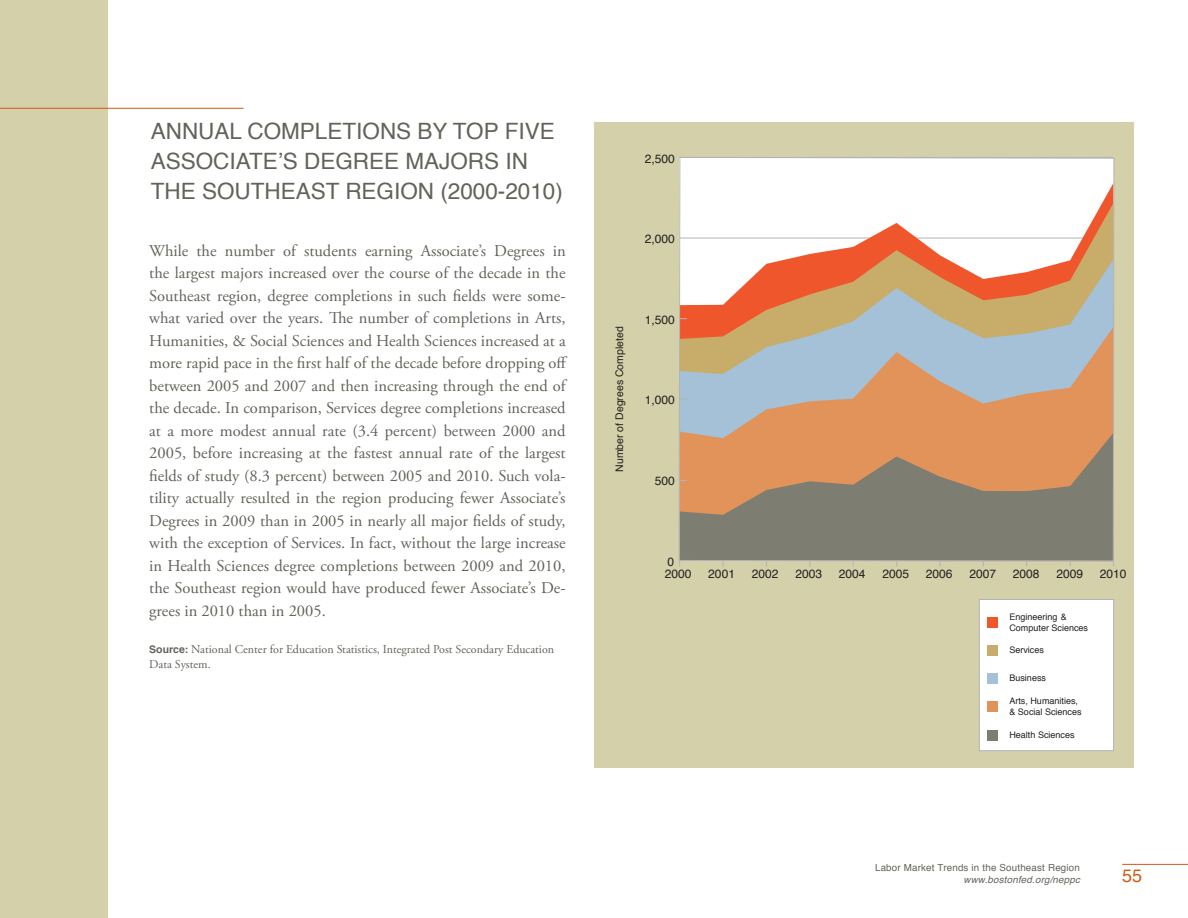
<style>
.page{position:relative;width:1188px;height:918px;background:#fff}
.page>*{position:absolute;margin:0;border:0;box-sizing:border-box;transform-origin:0 0}
.t1{font:22.5px "Helvetica";color:#63635b}
.t2{font:18px "Helvetica";color:#ce5b19}
.t3{font:16.5px/22.5px "Adobe Garamond Pro";color:#63635b}
.t4{font:12px/15px "Adobe Garamond Pro";color:#63635b}
.t5{font:12px "Helvetica";color:#231f20}
.t6{font:10.5px "Helvetica";color:#231f20}
.t7{font:9.75px "Helvetica";letter-spacing:.02em;color:#63635b}
.t8{font:italic 9.75px "Helvetica";letter-spacing:.02em;color:#63635b}
.t9{font:9px/11.1px "Helvetica";color:#231f20}
.s1{font-family:"Helvetica";font-weight:700;font-size:10.5px}
</style>
<div class="page">
<div style="left:0;top:0;width:108px;height:918px;background:#d3d0aa"></div>
<hr style="left:1122px;top:864px;width:66px;height:1px;background:#ce5b19">
<hr style="left:0;top:108px;width:244px;height:1px;background:#ce5b19">
<div style="left:594px;top:122px;width:540px;height:645px;background:#d3d0aa"></div>
<div style="left:979px;top:599px;width:135px;height:152px;background:#fff"></div>
<div style="left:979px;top:599px;width:135px;height:152px;border:1px solid #b2b3b7"></div>
<div style="left:987px;top:617px;width:11px;height:11px;background:#f0562c"></div>
<div style="left:987px;top:645px;width:11px;height:11px;background:#c7ad69"></div>
<div style="left:987px;top:673px;width:11px;height:11px;background:#a4c1d8"></div>
<div style="left:987px;top:702px;width:11px;height:10px;background:#e2935a"></div>
<div style="left:987px;top:730px;width:11px;height:10px;background:#7d7d72"></div>
<svg style="left:678px;top:157px;width:437px;height:405px;background:#caaf9b"></svg>
<h1 class="t1" style="left:151px;top:116px;width:129px">Ann ual Completions</h1>
<h1 class="t1" style="left:418px;top:116px;width:136px">by Top Five</h1>
<h1 class="t1" style="left:151px;top:146px;width:30px">Associate</h1>
<h1 class="t1" style="left:278px;top:146px;width:91px">’s Degree</h1>
<h1 class="t1" style="left:405px;top:146px;width:35px">Majors</h1>
<h1 class="t1" style="left:505px;top:146px;width:11px">in</h1>
<h1 class="t1" style="left:151px;top:176px;width:116px">THE So utheast</h1>
<h1 class="t1" style="left:345px;top:176px;width:62px">region</h1>
<h1 class="t1" style="left:440px;top:176px;width:124px">(2000-2010)</h1>
<p class="t3" style="left:149px;top:240px;width:420px">While the number of students earning Associate’s Degrees in the largest majors increased over the course of the decade in the Southeast region, degree completions in such fields were some&shy;what varied over the years. The number of completions in Arts, Humanities, &amp; Social Sciences and Health Sciences increased at a more rapid pace in the first half of the decade before dropping off between 2005 and 2007 and then increasing through the end of the decade. In comparison, Services degree completions increased at a more modest annual rate (3.4 percent) between 2000 and 2005, before increasing at the fastest annual rate of the largest fields of study (8.3 percent) between 2005 and 2010. Such vola&shy;tility actually resulted in the region producing fewer Associate’s Degrees in 2009 than in 2005 in nearly all major fields of study, with the exception of Services. In fact, without the large increase in Health Sciences degree completions between 2009 and 2010, the Southeast region would have produced fewer Associate’s De&shy;grees in 2010 than in 2005.</p>
<p class="t4" style="left:149px;top:642px;width:406px"><span class="s1">Source:</span> National Center for Education Statistics, Integrated Post Secondary Education<br>Data System.</p>
<p class="t5" style="left:645px;top:150px;width:32px">2,500</p>
<p class="t5" style="left:645px;top:231px;width:32px">2,000</p>
<p class="t6" style="left:612px;top:472px;width:147px;rotate:-90deg">Number of Degrees Completed</p>
<p class="t5" style="left:645px;top:312px;width:32px">1,500</p>
<p class="t5" style="left:645px;top:392px;width:32px">1,000</p>
<p class="t5" style="left:655px;top:473px;width:22px">500</p>
<p class="t5" style="left:667px;top:553px;width:8px">0</p>
<p class="t5" style="left:665px;top:566px;width:28px">2000</p>
<p class="t5" style="left:708px;top:566px;width:28px">2001</p>
<p class="t5" style="left:752px;top:566px;width:28px">2002</p>
<p class="t5" style="left:795px;top:566px;width:28px">2003</p>
<p class="t5" style="left:839px;top:566px;width:28px">2004</p>
<p class="t5" style="left:882px;top:566px;width:28px">2005</p>
<p class="t5" style="left:926px;top:566px;width:28px">2006</p>
<p class="t5" style="left:969px;top:566px;width:28px">2007</p>
<p class="t5" style="left:1013px;top:566px;width:28px">2008</p>
<p class="t5" style="left:1056px;top:566px;width:28px">2009</p>
<p class="t5" style="left:1100px;top:566px;width:28px">2010</p>
<p class="t9" style="left:1009px;top:612px;width:80px">Engineering &amp;<br>Computer Sciences</p>
<p class="t9" style="left:1009px;top:645px;width:36px">Services</p>
<p class="t9" style="left:1009px;top:673px;width:38px">Business</p>
<p class="t9" style="left:1009px;top:696px;width:74px;line-height:10.5px">Arts, Humanities, &amp; Social Sciences</p>
<p class="t9" style="left:1009px;top:730px;width:67px">Health Sciences</p>
<p class="t7" style="left:875px;top:861px;width:206px">Labor Market Trends in the Southeast Region</p>
<p class="t8" style="left:964px;top:871px;width:118px">www.bostonfed.org/neppc</p>
<p class="t2" style="left:1122px;top:864px;width:22px">55</p>
</div>
